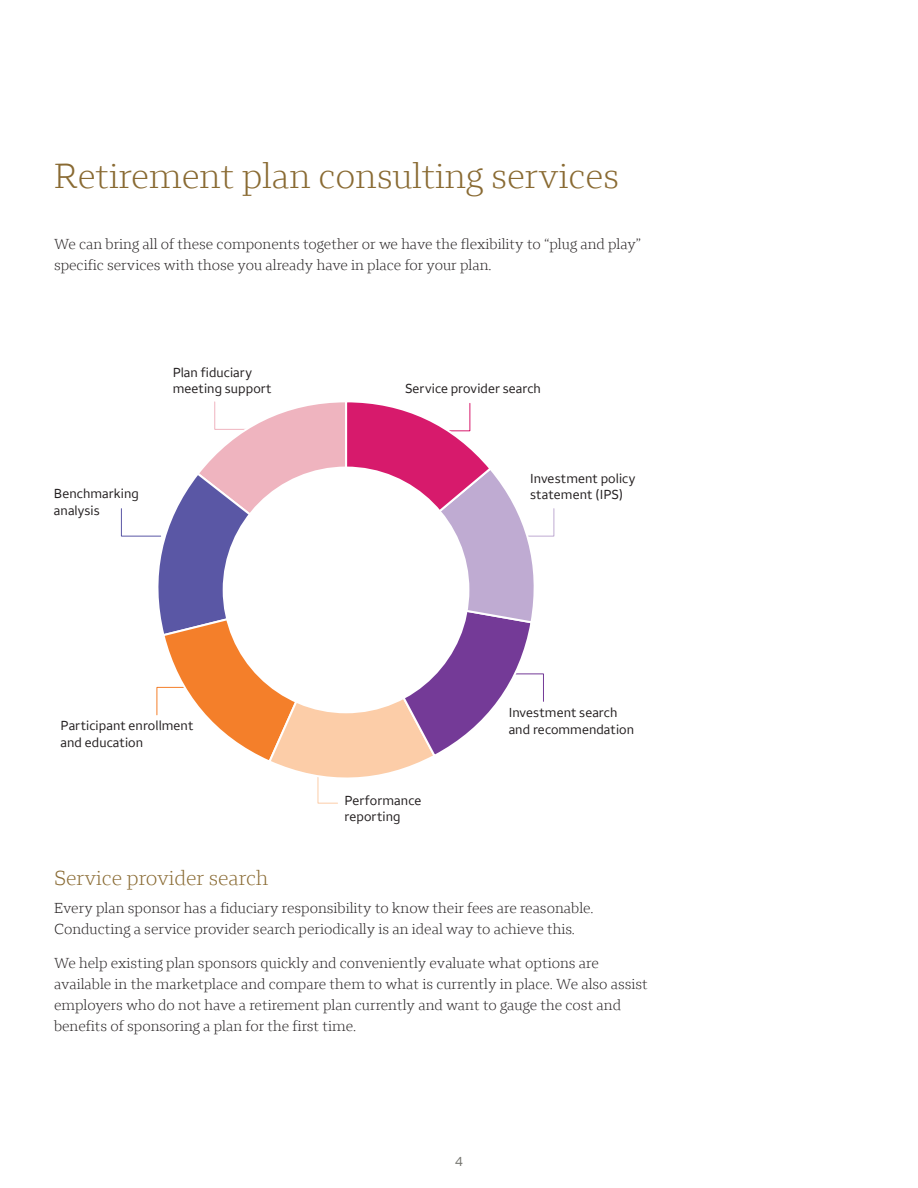
<style>
.page{position:relative;width:918px;height:1188px;background:#fff}
.page>*{position:absolute;margin:0;border:0;box-sizing:border-box;transform-origin:0 0}
.t1{font:300 36px "Wells Fargo Serif";color:#896a32}
.t2{font:300 21px "Wells Fargo Serif";color:#896a32}
.t3{font:300 15px/21px "Wells Fargo Serif";color:#231f20}
.t4{font:13.5px/16.5px "Wells Fargo Sans";letter-spacing:.005em;color:#231f20}
.t5{font:13.5px "Wells Fargo Sans";color:#777772}
</style>
<div class="page">
<svg style="left:121px;top:401px;width:434px;height:403px"></svg>
<div style="left:223px;top:467px;width:246px;height:246px;background:#fff;border-radius:50%"></div>
<h2 class="t1" style="left:54px;top:154px;width:567px">Retirement plan consulting services</h2>
<p class="t3" style="left:54px;top:234px;width:589px">We can bring all of these components together or we have the flexibility to “plug and play” specific services with those you already have in place for your plan.</p>
<p class="t4" style="left:173px;top:364px;width:100px">Plan fiduciary meeting support</p>
<p class="t4" style="left:54px;top:486px;width:86px">Benchmarking analysis</p>
<p class="t4" style="left:405px;top:380px;width:137px">Service provider search</p>
<p class="t4" style="left:530px;top:470px;width:107px">Investment policy statement (IPS)</p>
<p class="t4" style="left:60px;top:717px;width:134px">Participant enrollment and education</p>
<p class="t4" style="left:345px;top:792px;width:78px">Performance reporting</p>
<p class="t4" style="left:509px;top:704px;width:127px">Investment search and recommendation</p>
<h3 class="t2" style="left:54px;top:865px;width:216px">Service provider search</h3>
<p class="t3" style="left:54px;top:897px;width:541px">Every plan sponsor has a fiduciary responsibility to know their fees are reasonable.<br>Conducting a service provider search periodically is an ideal way to achieve this.</p>
<p class="t3" style="left:54px;top:953px;width:595px">We help existing plan sponsors quickly and conveniently evaluate what options are available in the marketplace and compare them to what is currently in place. We also assist employers who do not have a retirement plan currently and want to gauge the cost and benefits of sponsoring a plan for the first time.</p>
<p class="t5" style="left:455px;top:1153px;width:10px">4</p>
</div>
